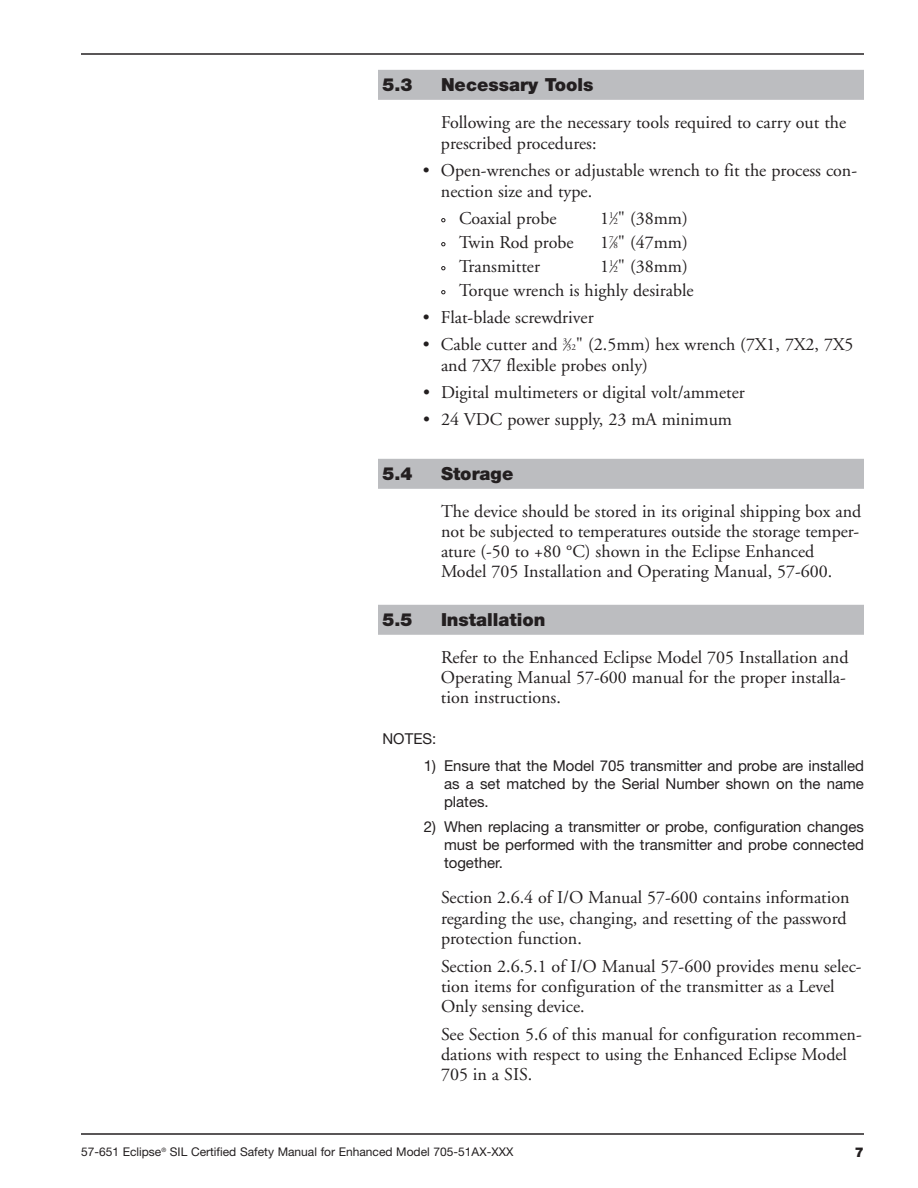
<style>
.page{position:relative;width:918px;height:1188px;background:#fff}
.page>*{position:absolute;margin:0;border:0;box-sizing:border-box;transform-origin:0 0}
.t1{font:18px/20.2px "Adobe Garamond";color:#231f20}
.t2{font:900 18px "Helvetica Neue";color:#231f20}
.t3{font:15px/18px "Helvetica Neue";color:#231f20;text-align:justify}
.t4{font:900 13.5px "Helvetica Neue";color:#231f20}
.t5{font:12px "Helvetica Neue";color:#231f20}
.s1{font-size:12px;color:#fff}
.s2{font-size:9px}
</style>
<div class="page">
<hr style="left:81px;top:1133px;width:783px;height:2px;background:#231f20">
<hr style="left:81px;top:53px;width:783px;height:2px;background:#231f20">
<div style="left:378px;top:70px;width:486px;height:30px;background:#bcbdc0"></div>
<div style="left:378px;top:459px;width:486px;height:30px;background:#bcbdc0"></div>
<div style="left:378px;top:605px;width:486px;height:30px;background:#bcbdc0"></div>
<p class="t2" style="left:382px;top:78px;width:32px">5.3</p>
<p class="t2" style="left:441px;top:78px;width:154px">Necessary Tools</p>
<p class="t1" style="left:441px;top:114px;width:407px;line-height:21px">Following are the necessary tools required to carry out the prescribed procedures:</p>
<p class="t1" style="left:441px;top:162px;width:418px;line-height:21px;text-indent:-18px">• Open-wrenches or adjustable wrench to fit the process con&shy;nection size and type.</p>
<p class="t1" style="left:441px;top:210px;width:117px"><span class="s1">•</span> Coaxial probe</p>
<p class="t1" style="left:600px;top:210px;width:89px">1<sup>1</sup>⁄<span class="s2">2</span>" (38mm)</p>
<p class="t1" style="left:441px;top:234px;width:134px"><span class="s1">•</span> Twin Rod probe</p>
<p class="t1" style="left:600px;top:234px;width:89px">1<sup>7</sup>⁄<span class="s2">8</span>" (47mm)</p>
<p class="t1" style="left:441px;top:258px;width:101px"><span class="s1">•</span> Transmitter</p>
<p class="t1" style="left:600px;top:258px;width:89px">1<sup>1</sup>⁄<span class="s2">2</span>" (38mm)</p>
<p class="t1" style="left:441px;top:282px;width:254px"><span class="s1">•</span> Torque wrench is highly desirable</p>
<p class="t1" style="left:423px;top:309px;width:172px">• Flat-blade screwdriver</p>
<p class="t1" style="left:441px;top:336px;width:414px;line-height:21px;text-indent:-18px">• Cable cutter and <sup>3</sup>⁄<span class="s2">32</span>" (2.5mm) hex wrench (7X1, 7X2, 7X5 and 7X7 flexible probes only)</p>
<p class="t1" style="left:423px;top:384px;width:323px">• Digital multimeters or digital volt/ammeter</p>
<p class="t1" style="left:423px;top:411px;width:311px">• 24 VDC power supply, 23 mA minimum</p>
<p class="t2" style="left:382px;top:467px;width:32px">5.4</p>
<p class="t2" style="left:441px;top:467px;width:74px">Storage</p>
<p class="t1" style="left:441px;top:502px;width:422px">The device should be stored in its original shipping box and not be subjected to temperatures outside the storage temper&shy;ature (-50 to +80 °C) shown in the Eclipse Enhanced Model 705 Installation and Operating Manual, 57-600.</p>
<p class="t2" style="left:382px;top:613px;width:32px">5.5</p>
<p class="t2" style="left:441px;top:613px;width:106px">Installation</p>
<p class="t1" style="left:441px;top:648px;width:409px">Refer to the Enhanced Eclipse Model 705 Installation and<br>Operating Manual 57-600 manual for the proper installa&shy;tion instructions.</p>
<p class="t3" style="left:382px;top:731px;width:55px">NOTES:</p>
<p class="t3" style="left:444px;top:758px;width:421px;text-indent:-20px">1) Ensure that the Model 705 transmitter and probe are installed as a set matched by the Serial Number shown on the name plates.</p>
<p class="t3" style="left:444px;top:819px;width:422px;text-indent:-20px">2) When replacing a transmitter or probe, configuration changes must be performed with the transmitter and probe connected together.</p>
<p class="t1" style="left:441px;top:889px;width:410px">Section 2.6.4 of I/O Manual 57-600 contains information regarding the use, changing, and resetting of the password protection function.</p>
<p class="t1" style="left:441px;top:957px;width:422px">Section 2.6.5.1 of I/O Manual 57-600 provides menu selec&shy;tion items for configuration of the transmitter as a Level<br>Only sensing device.</p>
<p class="t1" style="left:441px;top:1026px;width:422px">See Section 5.6 of this manual for configuration recommen&shy;dations with respect to using the Enhanced Eclipse Model<br>705 in a SIS.</p>
<p class="t5" style="left:81px;top:1147px;width:434px">57-651 Eclipse<sup>®</sup> SIL Certified Safety Manual for Enhanced Model 705-51AX-XXX</p>
<p class="t4" style="left:855px;top:1147px;width:11px">7</p>
</div>
